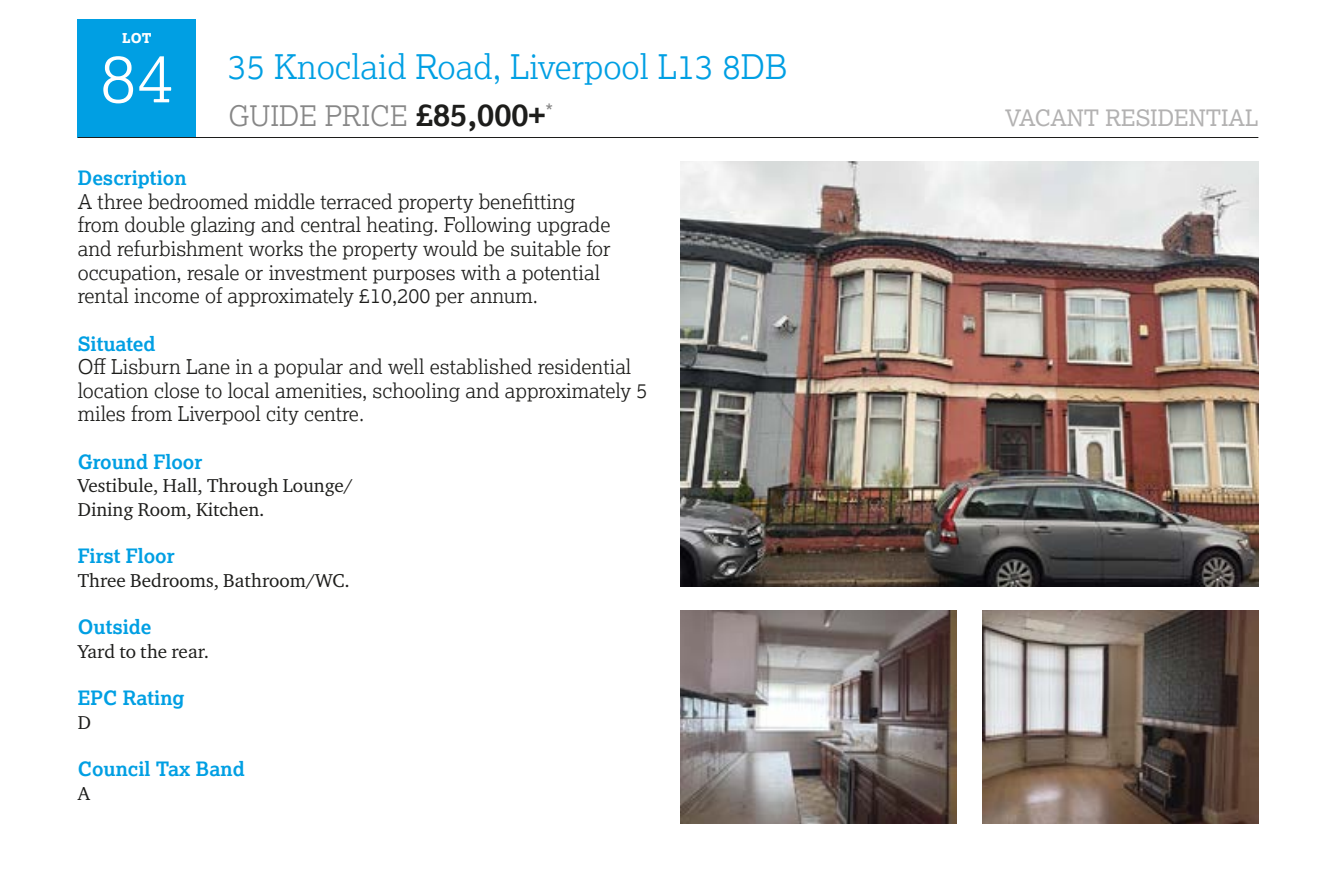
<style>
.page{position:relative;width:1338px;height:890px;background:#fff}
.page>*{position:absolute;margin:0;border:0;box-sizing:border-box;transform-origin:0 0}
.t1{font:300 67.5px "Lexia";color:#fff}
.t2{font:300 33.75px "Lexia";color:#009fe3}
.t3{font:300 28.12px "Lexia";color:#878787}
.t4{font:22.5px "Lexia";color:#b3b2b2}
.t5{font:300 20.25px/23.6px "Lexia";color:#1d1d1b}
.t6{font:20.25px "Lexia";color:#878787}
.t7{font:700 19.8px "Lexia";color:#009fe3}
.t8{font:19.12px/23.6px "Charter ITC Pro";color:#1d1d1b}
.t9{font:800 13.5px "Lexia";color:#fff}
.s1{font-weight:700;font-size:31.5px;color:#1d1d1b}
</style>
<div class="page">
<div style="left:78px;top:20px;width:118px;height:118px;background:#009fe3"></div>
<hr style="left:78px;top:137px;width:1180px;height:1px;background:#1d1d1b">
<img style="left:680px;top:610px;width:276px;height:213px">
<img style="left:982px;top:610px;width:276px;height:213px">
<img style="left:680px;top:161px;width:578px;height:426px">
<p class="t9" style="left:122px;top:30px;width:31px">LOT</p>
<h1 class="t1" style="left:100px;top:35px;width:75px">84</h1>
<h2 class="t2" style="left:228px;top:45px;width:561px">35 Knoclaid Road, Liverpool L13 8DB</h2>
<h3 class="t3" style="left:228px;top:98px;width:318px">GUIDE PRICE <span class="s1">£85,000+</span></h3>
<p class="t4" style="left:1004px;top:104px;width:255px">VACANT RESIDENTIAL</p>
<p class="t6" style="left:545px;top:99px;width:9px">*</p>
<p class="t7" style="left:78px;top:165px;width:110px">Description</p>
<p class="t5" style="left:78px;top:189px;width:534px">A three bedroomed middle terraced property benefitting from double glazing and central heating. Following upgrade and refurbishment works the property would be suitable for occupation, resale or investment purposes with a potential rental income of approximately £10,200 per annum.</p>
<p class="t7" style="left:78px;top:331px;width:79px">Situated</p>
<p class="t5" style="left:78px;top:354px;width:571px">Off Lisburn Lane in a popular and well established residential location close to local amenities, schooling and approximately 5 miles from Liverpool city centre.</p>
<p class="t7" style="left:78px;top:449px;width:126px">Ground Floor</p>
<p class="t8" style="left:78px;top:473px;width:277px">Vestibule, Hall, Through Lounge/<br>Dining Room, Kitchen.</p>
<p class="t7" style="left:78px;top:543px;width:98px">First Floor</p>
<p class="t8" style="left:78px;top:568px;width:273px">Three Bedrooms, Bathroom/WC.</p>
<p class="t7" style="left:78px;top:614px;width:75px">Outside</p>
<p class="t8" style="left:78px;top:639px;width:133px">Yard to the rear.</p>
<p class="t7" style="left:78px;top:685px;width:108px">EPC Rating</p>
<p class="t8" style="left:78px;top:710px;width:15px">D</p>
<p class="t7" style="left:78px;top:756px;width:168px">Council Tax Band</p>
<p class="t8" style="left:78px;top:781px;width:14px">A</p>
</div>
